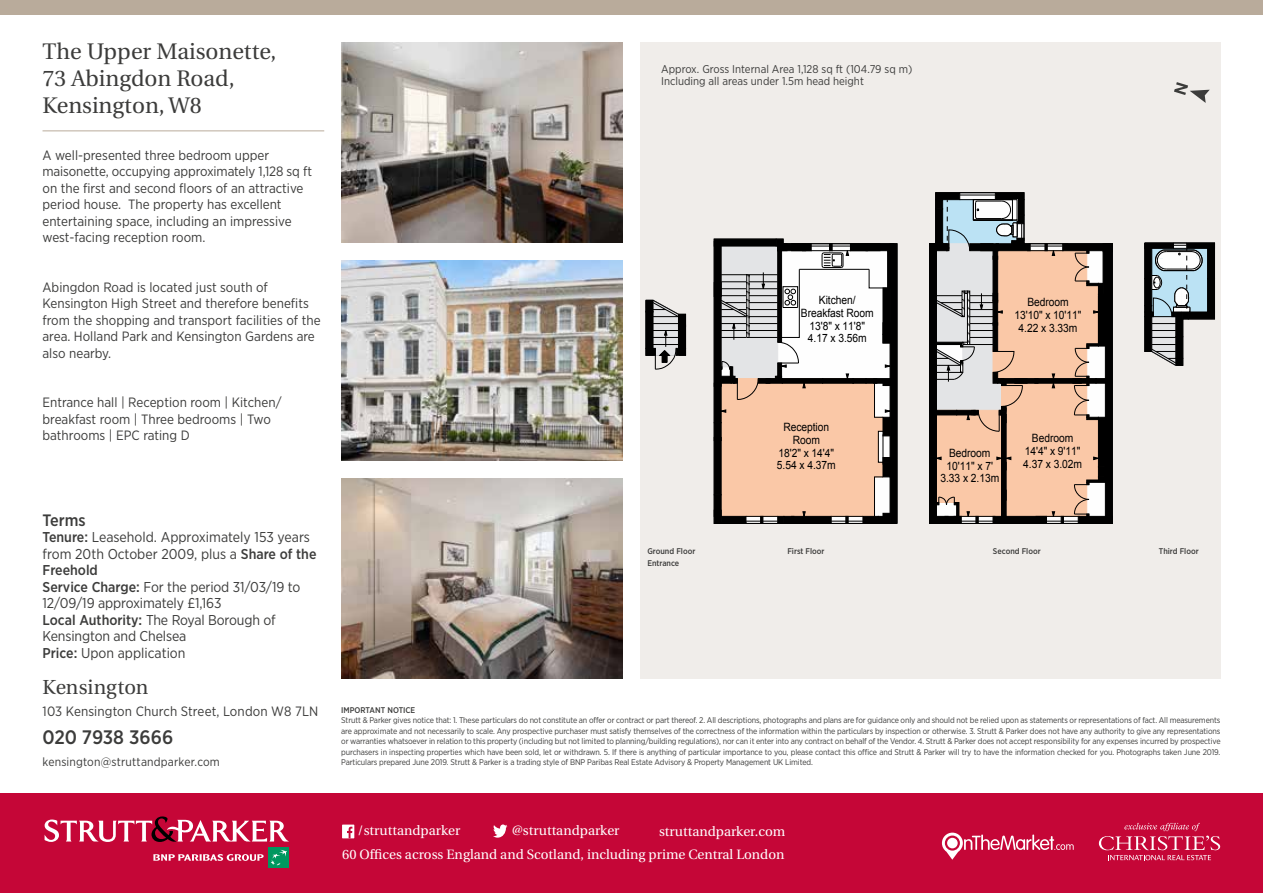
<style>
.page{position:relative;width:1263px;height:893px;background:#fff}
.page>*{position:absolute;margin:0;border:0;box-sizing:border-box;transform-origin:0 0}
.t1{font:22.5px/27px "Utopia";color:#3c3c3b}
.t2{font:20.25px "Utopia";letter-spacing:-.005em;color:#3c3c3b}
.t3{font:500 19.5px "Gotham Narrow";letter-spacing:-.005em;color:#3c3c3b}
.t4{font:500 16.5px "Gotham Narrow";color:#3c3c3b}
.t5{font:14.25px/16.5px "Gotham Narrow";letter-spacing:-.01em;color:#3c3c3b}
.t6{font:13.5px/16.5px "Gotham Narrow";color:#3c3c3b}
.t7{font:13.5px "Utopia";color:#fff}
.t8{font:12px "Gotham Narrow";letter-spacing:.015em;color:#3c3c3b}
.t9{font:11.4px/12.8px "Arial";letter-spacing:-.005em;color:#000;text-align:center;scale:.9 1}
.t10{font:11.25px/12px "Gotham Narrow";color:#3c3c3b}
.t11{font:8.25px/10.5px "Gotham Narrow";letter-spacing:-.015em;color:#3c3c3b;text-align:justify}
.t12{font:500 8.25px/12px "Gotham Narrow";color:#3c3c3b}
.s1{font-weight:500}
</style>
<div class="page">
<div style="left:0;top:793px;width:1263px;height:100px;background:#c50637"></div>
<svg style="left:1099px;top:823px;width:121px;height:37px"></svg>
<div style="left:342px;top:825px;width:12px;height:13px;background:#fff"></div>
<svg style="left:347px;top:827px;width:5px;height:11px"></svg>
<svg style="left:493px;top:824px;width:14px;height:14px"></svg>
<div style="left:0;top:0;width:1263px;height:15px;background:#b9ab9b"></div>
<svg style="left:942px;top:833px;width:132px;height:27px"></svg>
<div style="left:947px;top:838px;width:11px;height:10px;background:#fff;border-radius:50%"></div>
<img style="left:341px;top:43px;width:282px;height:200px">
<img style="left:341px;top:260px;width:282px;height:201px">
<img style="left:341px;top:478px;width:282px;height:201px">
<div style="left:640px;top:43px;width:580px;height:636px;background:#f0edea"></div>
<svg style="left:1144px;top:242px;width:71px;height:124px"></svg>
<svg style="left:645px;top:299px;width:41px;height:71px"></svg>
<div style="left:676px;top:348px;width:10px;height:8px;background:#000"></div>
<div style="left:678px;top:325px;width:8px;height:24px;background:#000"></div>
<div style="left:935px;top:192px;width:25px;height:8px;background:#070707"></div>
<div style="left:995px;top:192px;width:29px;height:8px;background:#070707"></div>
<hr style="left:959px;top:192px;width:36px;height:1px;background:#000">
<svg style="left:714px;top:239px;width:176px;height:285px;background:#cfbaad"></svg>
<div style="left:850px;top:243px;width:44px;height:8px;background:#000"></div>
<div style="left:890px;top:243px;width:7px;height:281px;background:#000"></div>
<svg style="left:887px;top:250px;width:4px;height:38px"></svg>
<svg style="left:929px;top:193px;width:183px;height:331px"></svg>
<div style="left:1062px;top:243px;width:50px;height:8px;background:#000;border:1px solid #000"></div>
<div style="left:1103px;top:243px;width:9px;height:9px;background:#000"></div>
<div style="left:1078px;top:516px;width:34px;height:8px;background:#000"></div>
<hr style="left:43px;top:130px;width:281px;height:1px;background:#b9ab9b">
<svg style="left:45px;top:816px;width:244px;height:26px"></svg>
<svg style="left:153px;top:854px;width:111px;height:7px"></svg>
<div style="left:269px;top:847px;width:20px;height:21px;background:#00975f"></div>
<svg style="left:271px;top:850px;width:16px;height:15px"></svg>
<svg style="left:1174px;top:82px;width:36px;height:21px"></svg>
<h1 class="t1" style="left:43px;top:39px;width:235px">The Upper Maisonette,<br>73 Abingdon Road,<br>Kensington, W8</h1>
<p class="t6" style="left:43px;top:146px;width:271px">A well-presented three bedroom upper maisonette, occupying approximately 1,128 sq ft on the first and second floors of an attractive period house. The property has excellent entertaining space, including an impressive west-facing reception room.</p>
<h3 class="t6" style="left:43px;top:278px;width:280px">Abingdon Road is located just south of Kensington High Street and therefore benefits from the shopping and transport facilities of the area. Holland Park and Kensington Gardens are also nearby.</h3>
<h3 class="t6" style="left:43px;top:394px;width:241px">Entrance hall | Reception room | Kitchen/ breakfast room | Three bedrooms | Two bathrooms | EPC rating D</h3>
<h3 class="t4" style="left:43px;top:509px;width:45px">Terms</h3>
<p class="t5" style="left:43px;top:529px;width:275px"><span class="s1">Tenure:</span> Leasehold. Approximately 153 years from 20th October 2009, plus a <span class="s1">Share of the<br>Freehold<br>Service Charge:</span> For the period 31/03/19 to<br>12/09/19 approximately £1,163<br><span class="s1">Local Authority:</span> The Royal Borough of<br>Kensington and Chelsea<br><span class="s1">Price:</span> Upon application</p>
<h2 class="t2" style="left:43px;top:676px;width:107px">Kensington</h2>
<h3 class="t6" style="left:43px;top:703px;width:277px">103 Kensington Church Street, London W8 7LN</h3>
<h3 class="t3" style="left:43px;top:725px;width:132px">020 7938 3666</h3>
<h3 class="t8" style="left:43px;top:754px;width:179px">kensington@struttandparker.com</h3>
<h3 class="t10" style="left:661px;top:63px;width:252px">Approx. Gross Internal Area 1,128 sq ft (104.79 sq m)<br>Including all areas under 1.5m head height</h3>
<h3 class="t9" style="left:801px;top:294px;width:82px">Kitchen/<br>Breakfast Room<br>13'8" x 11'8"<br>4.17 x 3.56m</h3>
<h3 class="t9" style="left:777px;top:421px;width:67px">Reception<br>Room<br>18'2" x 14'4"<br>5.54 x 4.37m</h3>
<h3 class="t9" style="left:1014px;top:296px;width:76px">Bedroom<br>13'10" x 10'11"<br>4.22 x 3.33m</h3>
<h3 class="t9" style="left:940px;top:446px;width:67px">Bedroom<br>10'11" x 7'<br>3.33 x 2.13m</h3>
<h3 class="t9" style="left:1023px;top:432px;width:67px">Bedroom<br>14'4" x 9'11"<br>4.37 x 3.02m</h3>
<p class="t12" style="left:647px;top:545px;width:49px">Ground Floor<br>Entrance</p>
<p class="t12" style="left:787px;top:545px;width:39px">First Floor</p>
<p class="t12" style="left:993px;top:545px;width:49px">Second Floor</p>
<p class="t12" style="left:1159px;top:545px;width:41px">Third Floor</p>
<p class="t12" style="left:341px;top:704px;width:76px">IMPORTANT NOTICE</p>
<p class="t11" style="left:341px;top:715px;width:881px">Strutt &amp; Parker gives notice that: 1. These particulars do not constitute an offer or contract or part thereof. 2. All descriptions, photographs and plans are for guidance only and should not be relied upon as statements or representations of fact. All measurements are approximate and not necessarily to scale. Any prospective purchaser must satisfy themselves of the correctness of the information within the particulars by inspection or otherwise. 3. Strutt &amp; Parker does not have any authority to give any representations or warranties whatsoever in relation to this property (including but not limited to planning/building regulations), nor can it enter into any contract on behalf of the Vendor. 4. Strutt &amp; Parker does not accept responsibility for any expenses incurred by prospective purchasers in inspecting properties which have been sold, let or withdrawn. 5. If there is anything of particular importance to you, please contact this office and Strutt &amp; Parker will try to have the information checked for you. Photographs taken June 2019.<br>Particulars prepared June 2019. Strutt &amp; Parker is a trading style of BNP Paribas Real Estate Advisory &amp; Property Management UK Limited.</p>
<h3 class="t7" style="left:357px;top:823px;width:104px">/struttandparker</h3>
<h3 class="t7" style="left:512px;top:823px;width:109px">@struttandparker</h3>
<h3 class="t7" style="left:659px;top:824px;width:128px">struttandparker.com</h3>
<h3 class="t7" style="left:342px;top:847px;width:444px">60 Offices across England and Scotland, including prime Central London</h3>
</div>
